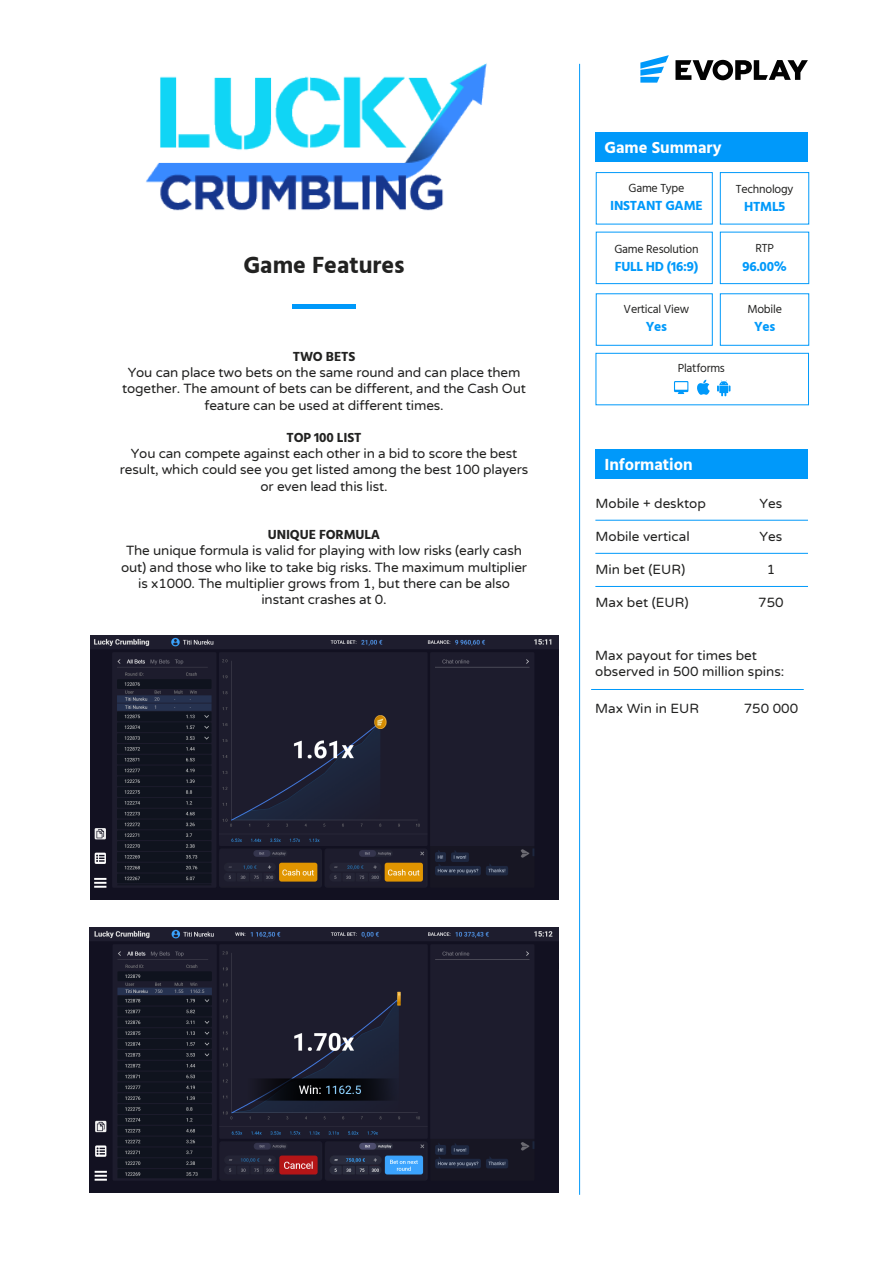
<style>
.page{position:relative;width:893px;height:1263px;background:#fff}
.page>*{position:absolute;margin:0;border:0;box-sizing:border-box;transform-origin:0 0}
.t1{font:700 24px "Hind";color:#222221}
.t2{font:700 16.5px "Hind";color:#fff}
.t3{font:13.5px/16.2px "Varela Round";letter-spacing:-.01em;color:#222221;text-align:center}
.t4{font:700 13.5px "Hind";letter-spacing:-.02em;color:#0099fa}
.t5{font:700 13.5px "Hind";letter-spacing:-.01em;color:#222221}
.t6{font:12px "Hind";letter-spacing:-.02em;color:#222221}
</style>
<div class="page">
<hr style="left:579px;top:64px;width:1px;height:1131px;background:#0099fa">
<svg style="left:640px;top:55px;width:29px;height:28px"></svg>
<svg style="left:675px;top:60px;width:133px;height:20px"></svg>
<div style="left:595px;top:132px;width:213px;height:30px;background:#0099fa"></div>
<div style="left:595px;top:449px;width:213px;height:30px;background:#0099fa"></div>
<div style="left:720px;top:172px;width:89px;height:52px;border:1px solid #0099fa"></div>
<div style="left:596px;top:172px;width:117px;height:52px;border:1px solid #0099fa"></div>
<div style="left:720px;top:232px;width:89px;height:52px;border:1px solid #0099fa"></div>
<div style="left:596px;top:232px;width:117px;height:52px;border:1px solid #0099fa"></div>
<div style="left:720px;top:293px;width:89px;height:53px;border:1px solid #0099fa"></div>
<div style="left:596px;top:293px;width:117px;height:53px;border:1px solid #0099fa"></div>
<div style="left:596px;top:353px;width:213px;height:52px;border:1px solid #0099fa"></div>
<hr style="left:595px;top:520px;width:213px;height:1px;background:#0099fa">
<hr style="left:595px;top:553px;width:213px;height:1px;background:#0099fa">
<hr style="left:595px;top:586px;width:213px;height:1px;background:#0099fa">
<hr style="left:591px;top:689px;width:213px;height:1px;background:#0099fa">
<svg style="left:717px;top:380px;width:13px;height:17px"></svg>
<svg style="left:697px;top:380px;width:13px;height:15px"></svg>
<div style="left:674px;top:381px;width:14px;height:11px;background:#0099fa"></div>
<div style="left:675px;top:382px;width:12px;height:8px;background:#fff"></div>
<svg style="left:678px;top:392px;width:6px;height:2px"></svg>
<img style="left:146px;top:63px;width:341px;height:148px">
<div style="left:292px;top:304px;width:64px;height:5px;background:#0099fa"></div>
<img style="left:91px;top:635px;width:467px;height:265px">
<img style="left:90px;top:928px;width:469px;height:264px">
<h1 class="t1" style="left:243px;top:251px;width:163px">Game Features</h1>
<p class="t5" style="left:293px;top:348px;width:64px">TWO BETS</p>
<p class="t3" style="left:122px;top:364px;width:405px">You can place two bets on the same round and can place them together. The amount of bets can be different, and the Cash Out feature can be used at different times.</p>
<p class="t5" style="left:287px;top:429px;width:76px">TOP 100 LIST</p>
<p class="t3" style="left:120px;top:445px;width:410px">You can compete against each other in a bid to score the best result, which could see you get listed among the best 100 players or even lead this list.</p>
<p class="t5" style="left:268px;top:527px;width:114px">UNIQUE FORMULA</p>
<p class="t3" style="left:121px;top:542px;width:407px">The unique formula is valid for playing with low risks (early cash out) and those who like to take big risks. The maximum multiplier is x1000. The multiplier grows from 1, but there can be also instant crashes at 0.</p>
<p class="t2" style="left:604px;top:137px;width:119px">Game Summary</p>
<p class="t6" style="left:628px;top:180px;width:57px">Game Type</p>
<p class="t4" style="left:610px;top:198px;width:94px">INSTANT GAME</p>
<p class="t6" style="left:736px;top:180px;width:59px">Technology</p>
<p class="t4" style="left:744px;top:198px;width:42px">HTML5</p>
<p class="t6" style="left:614px;top:241px;width:86px">Game Resolution</p>
<p class="t6" style="left:755px;top:240px;width:20px">RTP</p>
<p class="t4" style="left:615px;top:259px;width:85px">FULL HD (16:9)</p>
<p class="t4" style="left:742px;top:259px;width:46px">96.00%</p>
<p class="t6" style="left:624px;top:301px;width:67px">Vertical View</p>
<p class="t6" style="left:747px;top:301px;width:36px">Mobile</p>
<p class="t4" style="left:646px;top:318px;width:23px">Yes</p>
<p class="t4" style="left:754px;top:318px;width:23px">Yes</p>
<p class="t6" style="left:678px;top:360px;width:49px">Platforms</p>
<p class="t2" style="left:604px;top:454px;width:90px">Information</p>
<p class="t3" style="left:595px;top:495px;width:112px">Mobile + desktop</p>
<p class="t3" style="left:595px;top:528px;width:96px">Mobile vertical</p>
<p class="t3" style="left:595px;top:561px;width:91px">Min bet (EUR)</p>
<p class="t3" style="left:595px;top:594px;width:95px">Max bet (EUR)</p>
<p class="t3" style="left:760px;top:495px;width:24px">Yes</p>
<p class="t3" style="left:760px;top:528px;width:24px">Yes</p>
<p class="t3" style="left:767px;top:561px;width:10px">1</p>
<p class="t3" style="left:758px;top:594px;width:27px">750</p>
<p class="t3" style="left:595px;top:647px;width:191px;text-align:left">Max payout for times bet observed in 500 million spins:</p>
<p class="t3" style="left:595px;top:700px;width:105px">Max Win in EUR</p>
<p class="t3" style="left:744px;top:700px;width:56px">750 000</p>
</div>
